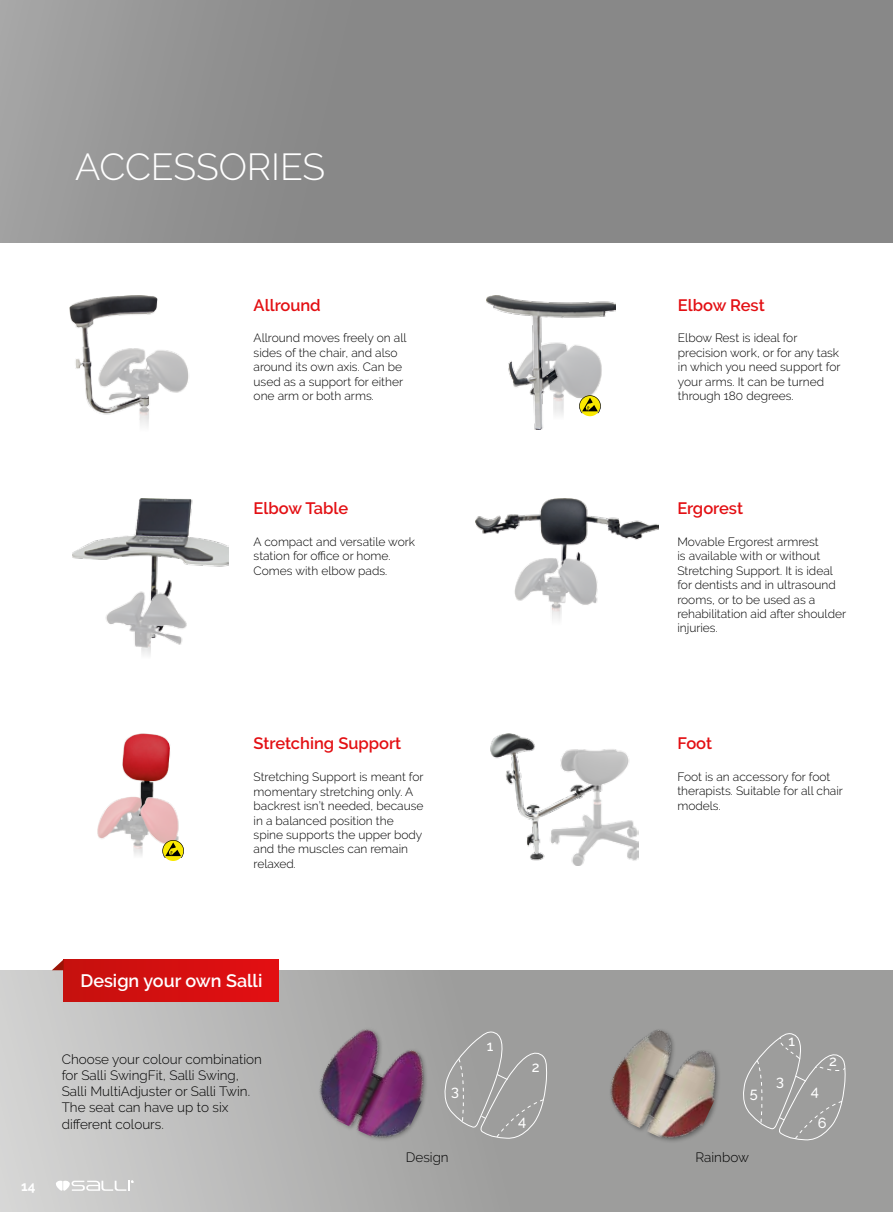
<style>
.page{position:relative;width:893px;height:1212px;background:#fff}
.page>*{position:absolute;margin:0;border:0;box-sizing:border-box;transform-origin:0 0}
.t1{font:300 37.5px "Raleway";color:#fff}
.t2{font:600 18px "Raleway";color:#fff}
.t3{font:600 16.5px "Raleway";color:#e30f13}
.t4{font:500 14.55px/31.8px "Raleway";color:#fff;text-align:center}
.t5{font:300 13.5px/16.2px "Raleway";color:#000}
.t6{font:700 13.5px "Raleway";color:#fff}
.t7{font:300 12px/14.4px "Raleway";color:#000}
</style>
<div class="page">
<div style="left:0;top:0;width:893px;height:242px;background:linear-gradient(to right,#989898,#828282)"></div>
<div style="left:0;top:970px;width:893px;height:242px;background:linear-gradient(to right,#c9c9c8,#8f8f8e)"></div>
<img style="left:599px;top:1021px;width:132px;height:130px">
<svg style="left:741px;top:1033px;width:105px;height:107px;background:#a1a1a0"></svg>
<img style="left:308px;top:1021px;width:131px;height:128px">
<svg style="left:442px;top:1031px;width:105px;height:108px;background:#a2a2a1"></svg>
<img style="left:97px;top:756px;width:82px;height:100px">
<img style="left:123px;top:734px;width:47px;height:82px">
<img style="left:99px;top:298px;width:90px;height:128px">
<img style="left:70px;top:295px;width:87px;height:118px">
<img style="left:134px;top:637px;width:49px;height:18px">
<img style="left:72px;top:499px;width:157px;height:138px">
<img style="left:487px;top:295px;width:128px;height:134px">
<img style="left:514px;top:577px;width:84px;height:43px">
<img style="left:475px;top:499px;width:183px;height:78px">
<img style="left:491px;top:733px;width:147px;height:132px">
<div style="left:163px;top:840px;width:21px;height:21px;background:#fae900;border-radius:50%"></div>
<svg style="left:162px;top:840px;width:22px;height:18px"></svg>
<div style="left:580px;top:395px;width:20px;height:21px;background:#fae900;border-radius:50%"></div>
<svg style="left:579px;top:395px;width:22px;height:18px"></svg>
<svg style="left:56px;top:1180px;width:77px;height:11px"></svg>
<div style="left:64px;top:959px;width:215px;height:43px;background:linear-gradient(to right,#c5110e,#e30f13)"></div>
<svg style="left:52px;top:959px;width:12px;height:11px"></svg>
<h1 class="t1" style="left:75px;top:145px;width:252px">ACCESSORIES</h1>
<h3 class="t3" style="left:254px;top:295px;width:69px">Allround</h3>
<p class="t7" style="left:254px;top:331px;width:155px">Allround moves freely on all sides of the chair, and also around its own axis. Can be used as a support for either one arm or both arms.</p>
<h3 class="t3" style="left:678px;top:295px;width:88px">Elbow Rest</h3>
<p class="t7" style="left:678px;top:331px;width:164px">Elbow Rest is ideal for precision work, or for any task in which you need support for your arms. It can be turned through 180 degrees.</p>
<h3 class="t3" style="left:254px;top:499px;width:96px">Elbow Table</h3>
<h3 class="t3" style="left:677px;top:499px;width:67px">Ergorest</h3>
<p class="t7" style="left:254px;top:534px;width:163px">A compact and versatile work station for office or home.<br>Comes with elbow pads.</p>
<h3 class="t3" style="left:254px;top:734px;width:149px">Stretching Support</h3>
<p class="t7" style="left:254px;top:770px;width:172px">Stretching Support is meant for momentary stretching only. A backrest isn’t needed, because in a balanced position the spine supports the upper body and the muscles can remain relaxed.</p>
<p class="t7" style="left:677px;top:534px;width:170px">Movable Ergorest armrest<br>is available with or without<br>Stretching Support. It is ideal for dentists and in ultrasound rooms, or to be used as a rehabilitation aid after shoulder injuries.</p>
<h3 class="t3" style="left:677px;top:734px;width:36px">Foot</h3>
<p class="t7" style="left:677px;top:769px;width:167px">Foot is an accessory for foot therapists. Suitable for all chair models.</p>
<p class="t6" style="left:21px;top:1178px;width:16px">14</p>
<h2 class="t2" style="left:80px;top:970px;width:183px">Design your own Salli</h2>
<p class="t5" style="left:62px;top:1051px;width:202px">Choose your colour combination for Salli SwingFit, Salli Swing,<br>Salli MultiAdjuster or Salli Twin.<br>The seat can have up to six different colours.</p>
<p class="t4" style="left:451px;top:1075px;width:9px">3</p>
<p class="t4" style="left:487px;top:1030px;width:8px">1</p>
<p class="t4" style="left:532px;top:1051px;width:9px">2</p>
<p class="t4" style="left:518px;top:1105px;width:10px">4</p>
<p class="t4" style="left:750px;top:1077px;width:9px">5</p>
<p class="t5" style="left:406px;top:1149px;width:44px">Design</p>
<p class="t5" style="left:696px;top:1149px;width:55px">Rainbow</p>
<p class="t4" style="left:788px;top:1025px;width:8px">1</p>
<p class="t4" style="left:776px;top:1064px;width:9px">3</p>
<p class="t4" style="left:829px;top:1045px;width:9px">2</p>
<p class="t4" style="left:811px;top:1075px;width:17px">4<br>6</p>
</div>
